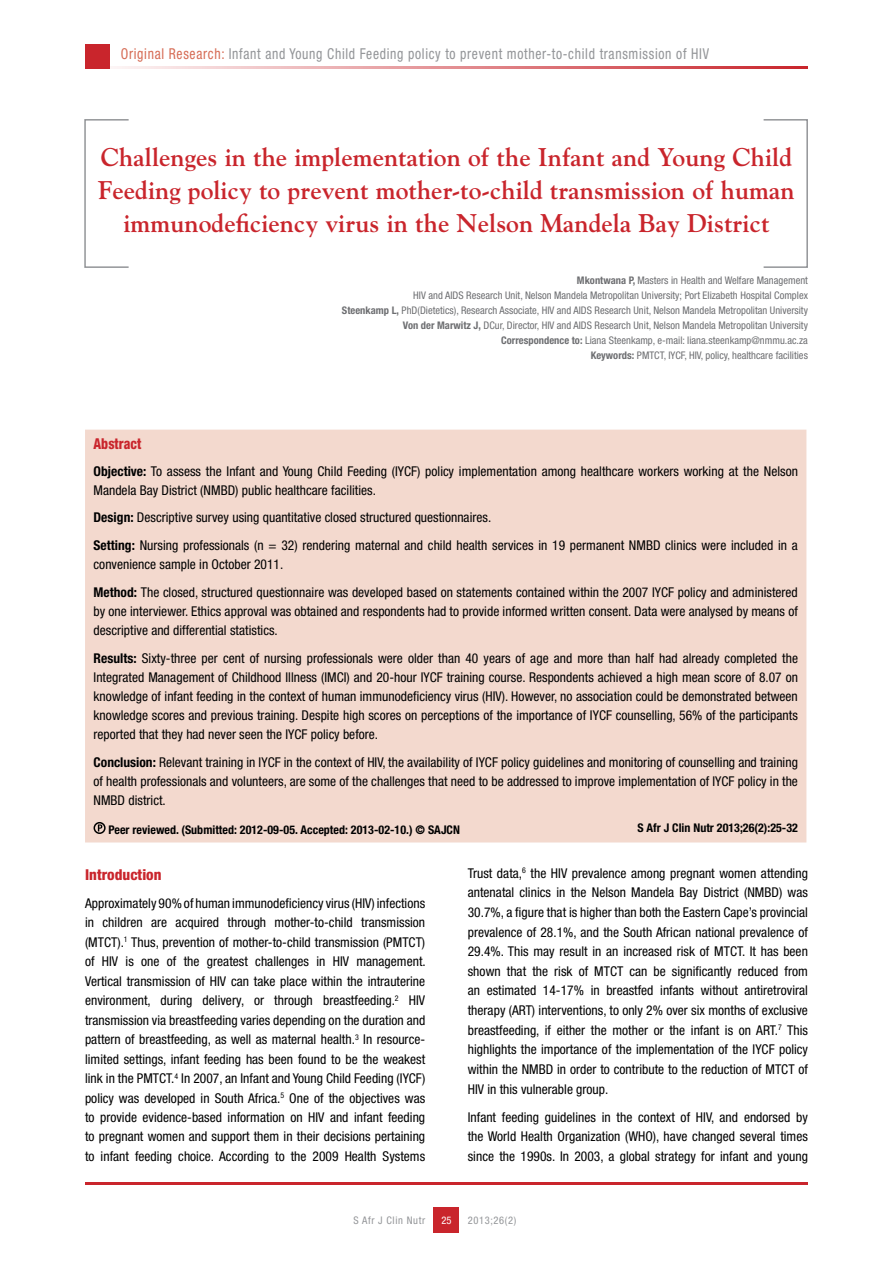
<style>
.page{position:relative;width:893px;height:1263px;background:#fff}
.page>*{position:absolute;margin:0;border:0;box-sizing:border-box;transform-origin:0 0}
.t1{font:700 25.5px/33px "Goudy";color:#c9252c;text-align:center}
.t2{font:condensed 15px "Helvetica Neue LT Std";letter-spacing:.05em;color:#939598;scale:.91 1}
.t3{font:800 condensed 15px "Helvetica Neue LT Std";color:#c9252c}
.t4{font:800 condensed 15px "Helvetica Neue LT Std";color:#c9252c;scale:.9 1}
.t5{font:condensed 13.5px/19.5px "Helvetica Neue LT Std";color:#000;text-align:justify}
.t6{font:700 condensed 12px "Helvetica Neue LT Std";color:#000}
.t7{font:condensed 10.5px/15px "Helvetica Neue LT Std";color:#6d6e71;text-align:right}
.t8{font:condensed 10.5px "Helvetica Neue LT Std";letter-spacing:.06em;color:#939598}
.t9{font:condensed 10.5px "Helvetica Neue LT Std";color:#fff}
.s1{color:#d66c55}
.s2{font-weight:700}
</style>
<div class="page">
<div style="left:434px;top:1208px;width:25px;height:25px;background:#c9252c"></div>
<hr style="left:85px;top:1182px;width:723px;height:2px;background:#c9252c">
<hr style="left:85px;top:66px;width:723px;height:2px;background:#c9252c">
<div style="left:763px;top:119px;width:45px;height:149px;border:2px solid #939598"></div>
<div style="left:84px;top:119px;width:45px;height:149px;border:2px solid #939598"></div>
<div style="left:85px;top:44px;width:24px;height:24px;background:#c9252c"></div>
<div style="left:85px;top:430px;width:721px;height:412px;background:#f3d9ce"></div>
<div style="left:94px;top:822px;width:12px;height:12px;border:2px solid #000;border-radius:50%"></div>
<svg style="left:98px;top:824px;width:4px;height:7px"></svg>
<p class="t2" style="left:121px;top:45px;width:648px"><span class="s1">Original Research:</span> Infant and Young Child Feeding policy to prevent mother-to-child transmission of HIV</p>
<h1 class="t1" style="left:98px;top:140px;width:698px">Challenges in the implementation of the Infant and Young Child<br>Feeding policy to prevent mother-to-child transmission of human immunodeficiency virus in the Nelson Mandela Bay District</h1>
<p class="t7" style="left:342px;top:272px;width:467px"><span class="s2">Mkontwana P,</span> Masters in Health and Welfare Management<br>HIV and AIDS Research Unit, Nelson Mandela Metropolitan University; Port Elizabeth Hospital Complex<br><span class="s2">Steenkamp L,</span> PhD(Dietetics), Research Associate, HIV and AIDS Research Unit, Nelson Mandela Metropolitan University <span class="s2">Von der Marwitz J,</span> DCur, Director, HIV and AIDS Research Unit, Nelson Mandela Metropolitan University <span class="s2">Correspondence to:</span> Liana Steenkamp, e-mail: liana.steenkamp@nmmu.ac.za<br><span class="s2">Keywords:</span> PMTCT, IYCF, HIV, policy, healthcare facilities</p>
<p class="t4" style="left:94px;top:434px;width:55px">Abstract</p>
<p class="t5" style="left:94px;top:461px;width:706px"><span class="s2">Objective:</span> To assess the Infant and Young Child Feeding (IYCF) policy implementation among healthcare workers working at the Nelson<br>Mandela Bay District (NMBD) public healthcare facilities.</p>
<p class="t5" style="left:94px;top:504px;width:706px;line-height:27.6px"><span class="s2">Design:</span> Descriptive survey using quantitative closed structured questionnaires.<br><span class="s2">Setting:</span> Nursing professionals (n = 32) rendering maternal and child health services in 19 permanent NMBD clinics were included in a</p>
<p class="t5" style="left:94px;top:550px;width:706px;line-height:27.6px">convenience sample in October 2011.<br><span class="s2">Method:</span> The closed, structured questionnaire was developed based on statements contained within the 2007 IYCF policy and administered</p>
<p class="t5" style="left:94px;top:601px;width:706px">by one interviewer. Ethics approval was obtained and respondents had to provide informed written consent. Data were analysed by means of descriptive and differential statistics.</p>
<p class="t5" style="left:94px;top:648px;width:706px"><span class="s2">Results:</span> Sixty-three per cent of nursing professionals were older than 40 years of age and more than half had already completed the Integrated Management of Childhood Illness (IMCI) and 20-hour IYCF training course. Respondents achieved a high mean score of 8.07 on knowledge of infant feeding in the context of human immunodeficiency virus (HIV). However, no association could be demonstrated between knowledge scores and previous training. Despite high scores on perceptions of the importance of IYCF counselling, 56% of the participants reported that they had never seen the IYCF policy before.</p>
<p class="t5" style="left:94px;top:752px;width:706px"><span class="s2">Conclusion:</span> Relevant training in IYCF in the context of HIV, the availability of IYCF policy guidelines and monitoring of counselling and training of health professionals and volunteers, are some of the challenges that need to be addressed to improve implementation of IYCF policy in the NMBD district.</p>
<p class="t6" style="left:109px;top:822px;width:353px">Peer reviewed. (Submitted: 2012-09-05. Accepted: 2013-02-10.) © SAJCN</p>
<p class="t6" style="left:637px;top:821px;width:162px">S Afr J Clin Nutr 2013;26(2):25-32</p>
<p class="t3" style="left:85px;top:865px;width:78px">Introduction</p>
<p class="t5" style="left:85px;top:893px;width:342px">Approximately 90% of human immunodeficiency virus (HIV) infections in children are acquired through mother-to-child transmission (MTCT).<sup>1</sup> Thus, prevention of mother-to-child transmission (PMTCT) of HIV is one of the greatest challenges in HIV management.<br>Vertical transmission of HIV can take place within the intrauterine environment, during delivery, or through breastfeeding.<sup>2</sup> HIV transmission via breastfeeding varies depending on the duration and pattern of breastfeeding, as well as maternal health.<sup>3</sup> In resource&shy;limited settings, infant feeding has been found to be the weakest link in the PMTCT.<sup>4</sup> In 2007, an Infant and Young Child Feeding (IYCF) policy was developed in South Africa.<sup>5</sup> One of the objectives was to provide evidence-based information on HIV and infant feeding to pregnant women and support them in their decisions pertaining to infant feeding choice. According to the 2009 Health Systems</p>
<p class="t5" style="left:468px;top:863px;width:342px">Trust data,<sup>6</sup> the HIV prevalence among pregnant women attending antenatal clinics in the Nelson Mandela Bay District (NMBD) was 30.7%, a figure that is higher than both the Eastern Cape’s provincial prevalence of 28.1%, and the South African national prevalence of 29.4%. This may result in an increased risk of MTCT. It has been shown that the risk of MTCT can be significantly reduced from an estimated 14-17% in breastfed infants without antiretroviral therapy (ART) interventions, to only 2% over six months of exclusive breastfeeding, if either the mother or the infant is on ART.<sup>7</sup> This highlights the importance of the implementation of the IYCF policy within the NMBD in order to contribute to the reduction of MTCT of HIV in this vulnerable group.</p>
<p class="t5" style="left:468px;top:1107px;width:342px">Infant feeding guidelines in the context of HIV, and endorsed by the World Health Organization (WHO), have changed several times since the 1990s. In 2003, a global strategy for infant and young</p>
<p class="t8" style="left:354px;top:1214px;width:73px">S Afr J Clin Nutr</p>
<p class="t8" style="left:468px;top:1214px;width:50px">2013;26(2)</p>
<p class="t9" style="left:441px;top:1214px;width:12px">25</p>
</div>
